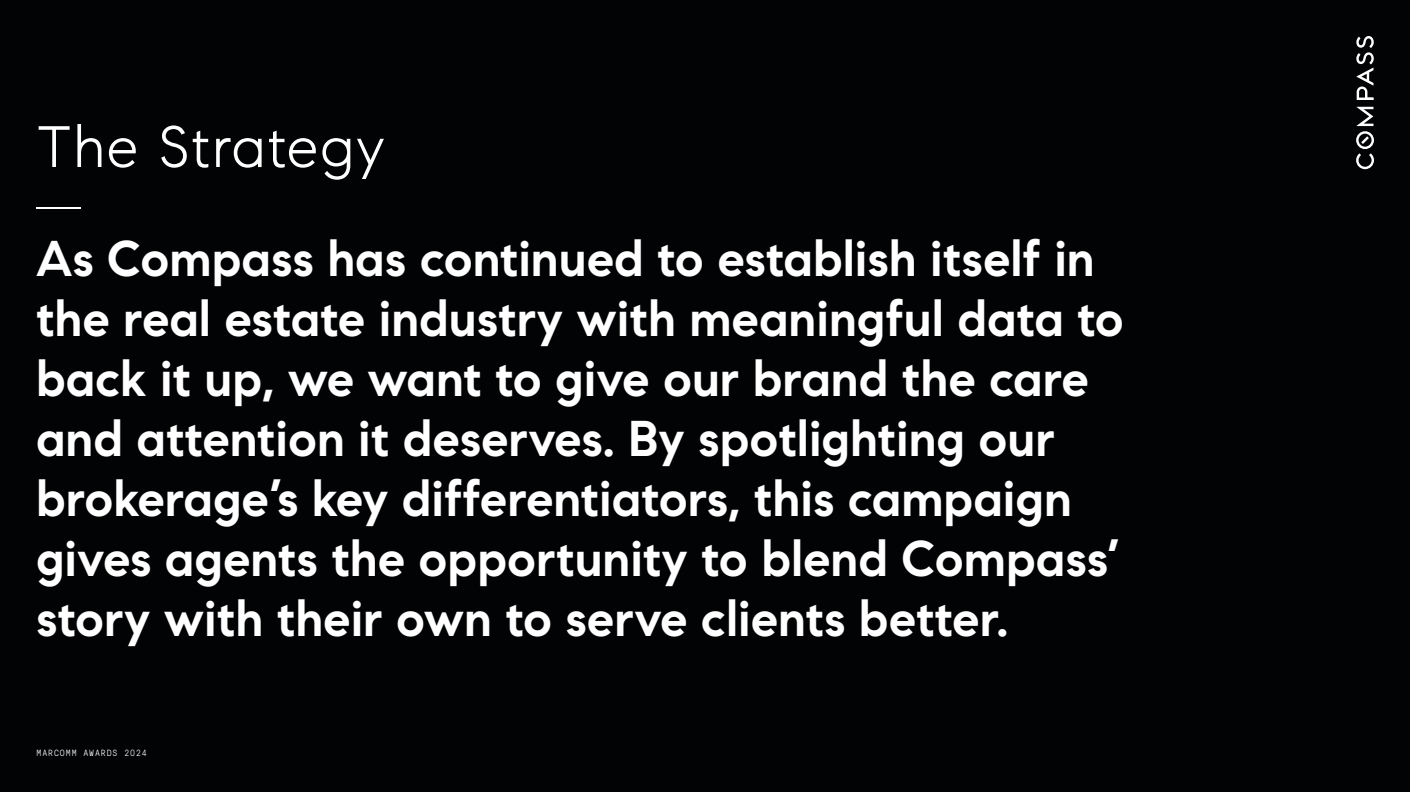
<style>
.page{position:relative;width:1410px;height:792px;background:#020304}
.page>*{position:absolute;margin:0;border:0;box-sizing:border-box;transform-origin:0 0}
.t1{font:300 60px "Compass Sans";letter-spacing:.01em;color:#fff}
.t2{font:700 50px/60px "Compass Sans";color:#fff}
.t3{font:300 9px "GT Pressura Mono";letter-spacing:.1em;color:#fff}
</style>
<div class="page">
<hr style="left:36px;top:207px;width:45px;height:2px;background:#fff">
<svg style="left:1356px;top:107px;width:18px;height:62px"></svg>
<svg style="left:1356px;top:36px;width:18px;height:64px"></svg>
<p class="t1" style="left:36px;top:111px;width:351px">The Strategy</p>
<p class="t2" style="left:36px;top:227px;width:1089px">As Compass has continued to establish itself in the real estate industry with meaningful data to back it up, we want to give our brand the care and attention it deserves. By spotlighting our brokerage’s key differentiators, this campaign gives agents the opportunity to blend Compass’ story with their own to serve clients better.</p>
<p class="t3" style="left:37px;top:746px;width:112px">MARCOMM AWARDS 2024</p>
</div>
